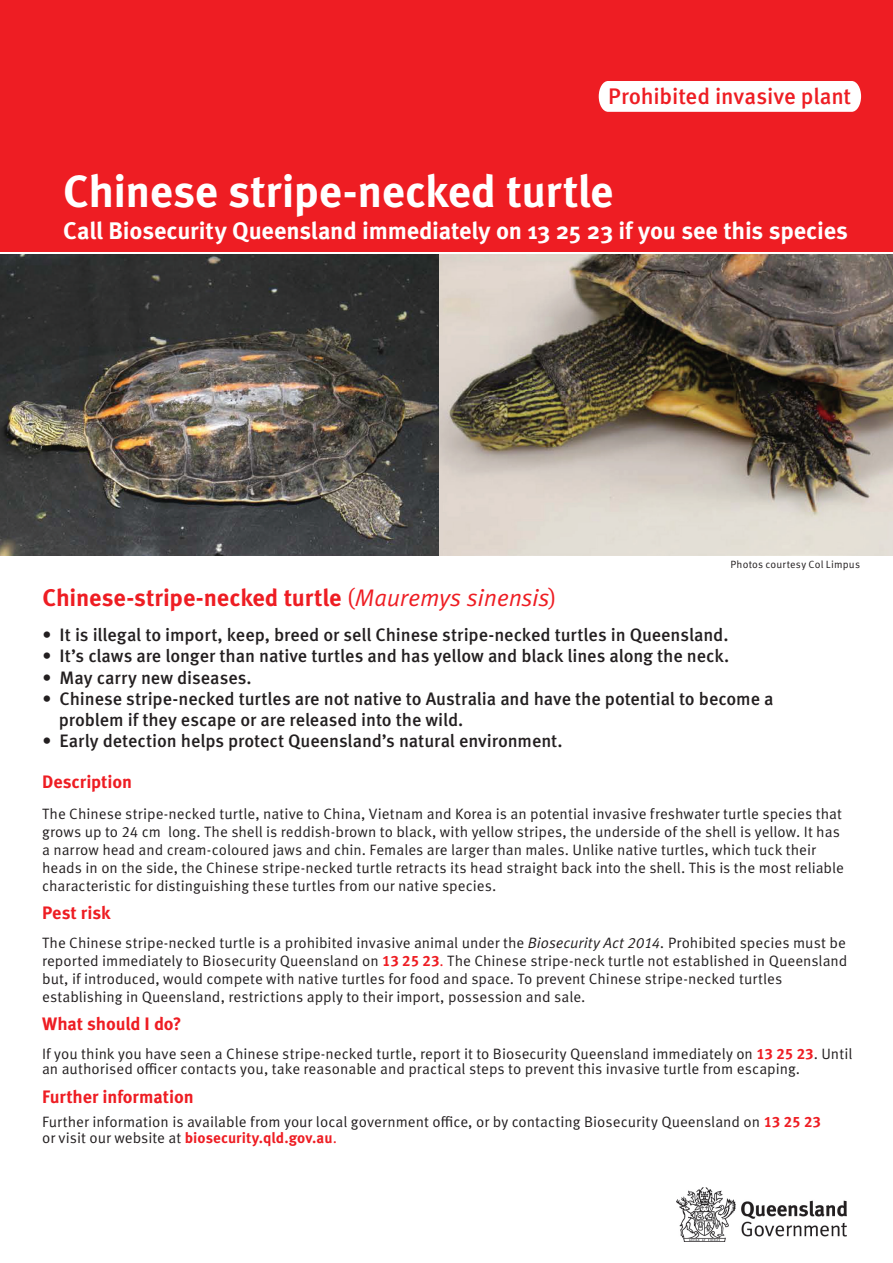
<style>
.page{position:relative;width:893px;height:1263px;background:#fff}
.page>*{position:absolute;margin:0;border:0;box-sizing:border-box;transform-origin:0 0}
.t1{font:700 45px "Meta OT";letter-spacing:-.015em;color:#fff}
.t2{font:700 24px "Meta OT";letter-spacing:-.01em;color:#fff}
.t3{font:700 24px "Meta OT";letter-spacing:-.01em;color:#ee1d23}
.t4{font:500 22.5px "Meta OT";letter-spacing:-.01em;color:#ee1d23}
.t5{font:500 18px/21px "Meta OT";letter-spacing:-.005em;color:#231f20}
.t6{font:700 18px "Meta OT";letter-spacing:-.01em;color:#ee1d23}
.t7{font:15px/18px "Meta OT";color:#231f20}
.t8{font:10.5px "Meta OT";letter-spacing:.015em;color:#231f20}
.s1{font-weight:400}
.s2{font-weight:400;font-style:italic}
.s3{font-style:italic}
.s4{font-weight:700;color:#ee1d23}
.s5{color:#ee1d23}
</style>
<div class="page">
<div style="left:0;top:0;width:893px;height:251px;background:#ee1d23"></div>
<div style="left:599px;top:81px;width:262px;height:31px;background:#fff"></div>
<img style="left:0;top:254px;width:439px;height:302px">
<img style="left:439px;top:254px;width:454px;height:302px">
<img style="left:677px;top:1187px;width:170px;height:54px">
<p class="t4" style="left:608px;top:82px;width:245px">Prohibited invasive plant</p>
<p class="t1" style="left:63px;top:163px;width:552px">Chinese stripe-necked turtle</p>
<p class="t2" style="left:63px;top:216px;width:786px">Call Biosecurity Queensland immediately on 13 25 23 if you see this species</p>
<p class="t8" style="left:731px;top:558px;width:131px">Photos courtesy Col Limpus</p>
<h2 class="t3" style="left:43px;top:583px;width:516px">Chinese-stripe-necked turtle <span class="s1">(</span><span class="s2">Mauremys sinensis</span><span class="s1">)</span></h2>
<p class="t5" style="left:43px;top:624px;width:688px">• It is illegal to import, keep, breed or sell Chinese stripe-necked turtles in Queensland.</p>
<p class="t5" style="left:43px;top:646px;width:688px">• It’s claws are longer than native turtles and has yellow and black lines along the neck.</p>
<p class="t5" style="left:43px;top:667px;width:211px">• May carry new diseases.</p>
<p class="t5" style="left:59px;top:688px;width:716px;text-indent:-16px">• Chinese stripe-necked turtles are not native to Australia and have the potential to become a problem if they escape or are released into the wild.</p>
<p class="t5" style="left:43px;top:730px;width:522px">• Early detection helps protect Queensland’s natural environment.</p>
<h4 class="t6" style="left:42px;top:770px;width:91px">Description</h4>
<p class="t7" style="left:42px;top:804px;width:803px">The Chinese stripe-necked turtle, native to China, Vietnam and Korea is an potential invasive freshwater turtle species that grows up to 24 cm long. The shell is reddish-brown to black, with yellow stripes, the underside of the shell is yellow. It has a narrow head and cream-coloured jaws and chin. Females are larger than males. Unlike native turtles, which tuck their heads in on the side, the Chinese stripe-necked turtle retracts its head straight back into the shell. This is the most reliable characteristic for distinguishing these turtles from our native species.</p>
<h4 class="t6" style="left:42px;top:901px;width:70px">Pest risk</h4>
<p class="t7" style="left:42px;top:934px;width:807px">The Chinese stripe-necked turtle is a prohibited invasive animal under the <span class="s3">Biosecurity Act 2014.</span> Prohibited species must be reported immediately to Biosecurity Queensland on <span class="s4">13 25 23</span><span class="s5">.</span> The Chinese stripe-neck turtle not established in Queensland but, if introduced, would compete with native turtles for food and space. To prevent Chinese stripe-necked turtles establishing in Queensland, restrictions apply to their import, possession and sale.</p>
<h4 class="t6" style="left:42px;top:1012px;width:141px">What should I do?</h4>
<p class="t7" style="left:42px;top:1046px;width:812px;line-height:15.8px">If you think you have seen a Chinese stripe-necked turtle, report it to Biosecurity Queensland immediately on <span class="s4">13 25 23</span>. Until an authorised ofcer contacts you, take reasonable and practical steps to prevent this invasive turtle from escaping.</p>
<p class="t6" style="left:42px;top:1085px;width:153px">Further information</p>
<p class="t7" style="left:42px;top:1114px;width:780px;line-height:15.8px">Further information is available from your local government ofce, or by contacting Biosecurity Queensland on <span class="s4">13 25 23 </span>or visit our website at <span class="s4">biosecurity.qld.gov.au</span><span class="s5">.</span></p>
</div>
